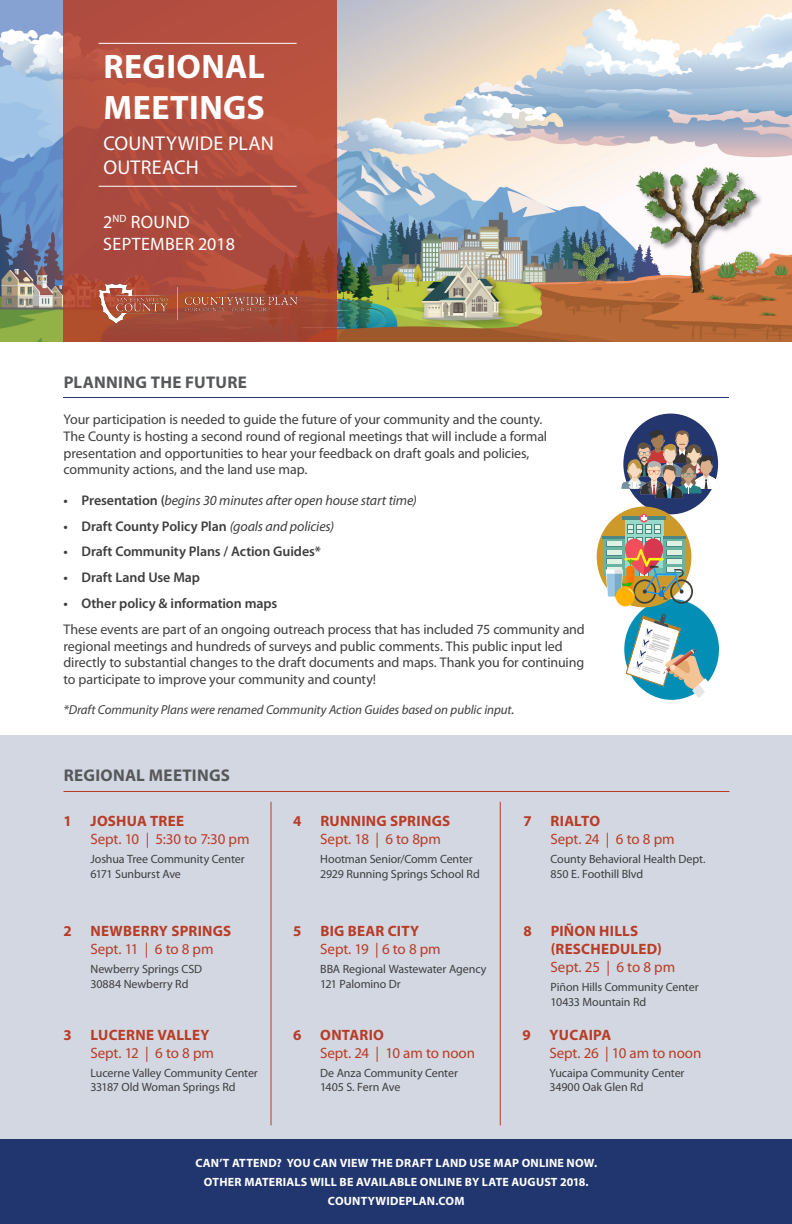
<style>
.page{position:relative;width:792px;height:1224px;background:#fff}
.page>*{position:absolute;margin:0;border:0;box-sizing:border-box;transform-origin:0 0}
.Community_Name{font:700 34px/40.8px "Myriad Pro";letter-spacing:.015em;color:#fff}
.t1{font:20px/24px "Myriad Pro";letter-spacing:.015em;color:#fff}
.Photo_Caption{font:18px "Myriad Pro";letter-spacing:.02em;color:#fff}
.Heading_1{font:700 17px "Myriad Pro";letter-spacing:.02em;color:#57585a}
.Heading_3{font:15px "Myriad Pro";letter-spacing:-.01em;color:#b73d26}
.Heading_2{font:700 15px/18px "Myriad Pro";letter-spacing:.015em;color:#b73d26}
.Body_Text{font:14px/16.8px "Myriad Pro";letter-spacing:-.01em;color:#3e3e3f}
.t2{font:600 14px "Myriad Pro";letter-spacing:-.005em;color:#3e3e3f}
.t3{font:italic 14px "Myriad Pro";letter-spacing:-.01em;color:#3e3e3f}
.Body_Text-2{font:italic 13px "Myriad Pro";letter-spacing:-.01em;color:#3e3e3f}
.Location{font:12px "Myriad Pro";letter-spacing:-.01em;color:#3e3e3f}
.Heading_1-2{font:700 12px "Myriad Pro";letter-spacing:.015em;color:#fff}
.s1{font-weight:600;font-style:normal}
.s2{font-weight:400;font-style:italic}
.s3{font-style:normal;font-size:14px}
</style>
<div class="page">
<img style="left:0;top:0;width:792px;height:342px">
<svg style="left:63px;top:0;width:274px;height:342px;background:#b14d3d"></svg>
<hr style="left:99px;top:186px;width:198px;height:1px;background:#fff">
<hr style="left:99px;top:43px;width:198px;height:1px;background:#fff">
<img style="left:99px;top:284px;width:198px;height:40px">
<div style="left:0;top:735px;width:792px;height:489px;background:#d3d7e2"></div>
<div style="left:623px;top:414px;width:95px;height:100px;background:#24366e;border-radius:50%"></div>
<img style="left:621px;top:429px;width:99px;height:69px">
<hr style="left:63px;top:397px;width:666px;height:1px;background:#24366e">
<div style="left:624px;top:599px;width:95px;height:101px;background:#038fb5;border-radius:50%"></div>
<svg style="left:626px;top:614px;width:86px;height:84px"></svg>
<div style="left:597px;top:507px;width:94px;height:100px;background:#cc992b;border-radius:50%"></div>
<div style="left:625px;top:518px;width:38px;height:58px;background:#96dbc9"></div>
<hr style="left:622px;top:517px;width:44px;height:3px;background:#4a8787">
<div style="left:628px;top:524px;width:6px;height:10px;background:#4a8787"></div>
<div style="left:628px;top:525px;width:5px;height:8px;background:#def2e3"></div>
<div style="left:637px;top:524px;width:6px;height:10px;background:#4a8787"></div>
<div style="left:637px;top:525px;width:5px;height:8px;background:#def2e3"></div>
<div style="left:645px;top:524px;width:7px;height:10px;background:#4a8787"></div>
<div style="left:646px;top:525px;width:5px;height:8px;background:#def2e3"></div>
<div style="left:654px;top:524px;width:6px;height:10px;background:#4a8787"></div>
<div style="left:655px;top:525px;width:5px;height:8px;background:#def2e3"></div>
<svg style="left:628px;top:529px;width:32px;height:1px"></svg>
<svg style="left:628px;top:537px;width:6px;height:10px"></svg>
<div style="left:637px;top:537px;width:6px;height:10px;background:#4a8787"></div>
<div style="left:637px;top:538px;width:5px;height:8px;background:#def2e3"></div>
<div style="left:645px;top:537px;width:7px;height:10px;background:#4a8787"></div>
<div style="left:646px;top:538px;width:5px;height:8px;background:#def2e3"></div>
<svg style="left:654px;top:537px;width:6px;height:10px"></svg>
<svg style="left:640px;top:514px;width:8px;height:9px"></svg>
<svg style="left:641px;top:515px;width:6px;height:6px"></svg>
<div style="left:603px;top:537px;width:22px;height:39px;background:#6bb3a1"></div>
<hr style="left:602px;top:536px;width:23px;height:3px;background:#4a8787">
<hr style="left:663px;top:536px;width:23px;height:3px;background:#4a8787">
<img style="left:606px;top:539px;width:87px;height:67px">
<div style="left:0;top:1139px;width:792px;height:85px;background:#21356e"></div>
<hr style="left:64px;top:791px;width:666px;height:1px;background:#b73d26">
<hr style="left:270px;top:802px;width:2px;height:323px;background:#b73d26">
<hr style="left:500px;top:802px;width:1px;height:323px;background:#b73d26">
<p class="Community_Name" style="left:103px;top:46px;width:163px">REGIONAL<br>MEETINGS</p>
<p class="t1" style="left:103px;top:131px;width:172px">COUNTYWIDE PLAN<br>OUTREACH</p>
<p class="Photo_Caption" style="left:103px;top:211px;width:88px">2<sup>ND</sup> ROUND</p>
<p class="Photo_Caption" style="left:103px;top:233px;width:133px">SEPTEMBER 2018</p>
<p class="Heading_1" style="left:64px;top:371px;width:185px">PLANNING THE FUTURE</p>
<p class="Body_Text" style="left:64px;top:411px;width:485px">Your participation is needed to guide the future of your community and the county.<br>The County is hosting a second round of regional meetings that will include a formal presentation and opportunities to hear your feedback on draft goals and policies, community actions, and the land use map.</p>
<p class="t3" style="left:64px;top:491px;width:355px"><span class="s1">• Presentation (</span>begins 30 minutes after open house start time)</p>
<p class="t2" style="left:64px;top:517px;width:272px">• Draft County Policy Plan <span class="s2">(goals and policies)</span></p>
<p class="t2" style="left:64px;top:543px;width:259px">• Draft Community Plans / Action Guides*</p>
<p class="t2" style="left:64px;top:569px;width:138px">• Draft Land Use Map</p>
<p class="t2" style="left:64px;top:594px;width:215px">• Other policy &amp; information maps</p>
<p class="Body_Text" style="left:64px;top:620px;width:523px">These events are part of an ongoing outreach process that has included 75 community and regional meetings and hundreds of surveys and public comments. This public input led directly to substantial changes to the draft documents and maps. Thank you for continuing to participate to improve your community and county!</p>
<p class="Body_Text-2" style="left:64px;top:702px;width:452px">*Draft Community Plans were renamed Community Action Guides based on public input<span class="s3">.</span></p>
<p class="Heading_1" style="left:64px;top:764px;width:168px">REGIONAL MEETINGS</p>
<p class="Heading_2" style="left:91px;top:812px;width:95px">JOSHUA TREE</p>
<p class="Heading_3" style="left:90px;top:830px;width:161px">Sept. 10 | 5:30 to 7:30 pm</p>
<p class="Location" style="left:90px;top:852px;width:156px">Joshua Tree Community Center</p>
<p class="Location" style="left:90px;top:866px;width:92px">6171 Sunburst Ave</p>
<p class="Heading_2" style="left:64px;top:812px;width:10px">1</p>
<p class="Heading_2" style="left:64px;top:922px;width:10px">2</p>
<p class="Heading_2" style="left:64px;top:1025px;width:10px">3</p>
<p class="Heading_2" style="left:91px;top:922px;width:142px">NEWBERRY SPRINGS</p>
<p class="Heading_3" style="left:90px;top:940px;width:125px">Sept. 11 | 6 to 8 pm</p>
<p class="Location" style="left:90px;top:962px;width:113px">Newberry Springs CSD</p>
<p class="Location" style="left:90px;top:976px;width:100px">30884 Newberry Rd</p>
<p class="Heading_2" style="left:91px;top:1025px;width:120px">LUCERNE VALLEY</p>
<p class="Heading_3" style="left:90px;top:1044px;width:125px">Sept. 12 | 6 to 8 pm</p>
<p class="Location" style="left:90px;top:1065px;width:169px">Lucerne Valley Community Center</p>
<p class="Location" style="left:90px;top:1080px;width:147px">33187 Old Woman Springs Rd</p>
<p class="Heading_2" style="left:293px;top:812px;width:10px">4</p>
<p class="Heading_2" style="left:320px;top:812px;width:131px">RUNNING SPRINGS</p>
<p class="Heading_3" style="left:320px;top:830px;width:122px">Sept. 18 | 6 to 8pm</p>
<p class="Location" style="left:320px;top:852px;width:154px">Hootman Senior/Comm Center</p>
<p class="Location" style="left:320px;top:866px;width:161px">2929 Running Springs School Rd</p>
<p class="Heading_2" style="left:524px;top:812px;width:10px">7</p>
<p class="Heading_2" style="left:551px;top:812px;width:51px">RIALTO</p>
<p class="Heading_3" style="left:551px;top:830px;width:126px">Sept. 24 | 6 to 8 pm</p>
<p class="Location" style="left:551px;top:852px;width:157px">County Behavioral Health Dept.</p>
<p class="Location" style="left:551px;top:866px;width:94px">850 E. Foothill Blvd</p>
<p class="Heading_2" style="left:293px;top:922px;width:10px">5</p>
<p class="Heading_2" style="left:551px;top:922px;width:112px">PIÑON HILLS (RESCHEDULED)</p>
<p class="Heading_3" style="left:551px;top:958px;width:126px">Sept. 25 | 6 to 8 pm</p>
<p class="Location" style="left:551px;top:980px;width:150px">Piñon Hills Community Center</p>
<p class="Location" style="left:551px;top:994px;width:97px">10433 Mountain Rd</p>
<p class="Heading_2" style="left:320px;top:922px;width:100px">BIG BEAR CITY</p>
<p class="Heading_3" style="left:320px;top:940px;width:122px">Sept. 19 | 6 to 8 pm</p>
<p class="Location" style="left:320px;top:962px;width:168px">BBA Regional Wastewater Agency</p>
<p class="Location" style="left:320px;top:976px;width:82px">121 Palomino Dr</p>
<p class="Heading_2" style="left:524px;top:922px;width:10px">8</p>
<p class="Heading_2" style="left:293px;top:1025px;width:10px">6</p>
<p class="Heading_2" style="left:320px;top:1025px;width:65px">ONTARIO</p>
<p class="Heading_3" style="left:320px;top:1044px;width:156px">Sept. 24 | 10 am to noon</p>
<p class="Location" style="left:320px;top:1065px;width:139px">De Anza Community Center</p>
<p class="Location" style="left:320px;top:1080px;width:82px">1405 S. Fern Ave</p>
<p class="Heading_2" style="left:522px;top:1025px;width:10px">9</p>
<p class="Heading_2" style="left:550px;top:1025px;width:63px">YUCAIPA</p>
<p class="Heading_3" style="left:550px;top:1044px;width:153px">Sept. 26 | 10 am to noon</p>
<p class="Location" style="left:550px;top:1065px;width:137px">Yucaipa Community Center</p>
<p class="Location" style="left:550px;top:1080px;width:95px">34900 Oak Glen Rd</p>
<p class="Heading_1-2" style="left:195px;top:1155px;width:403px">CAN’T ATTEND? YOU CAN VIEW THE DRAFT LAND USE MAP ONLINE NOW.</p>
<p class="Heading_1-2" style="left:204px;top:1174px;width:386px">OTHER MATERIALS WILL BE AVAILABLE ONLINE BY LATE AUGUST 2018.</p>
<p class="Heading_1-2" style="left:328px;top:1193px;width:138px">COUNTYWIDEPLAN.COM</p>
</div>
